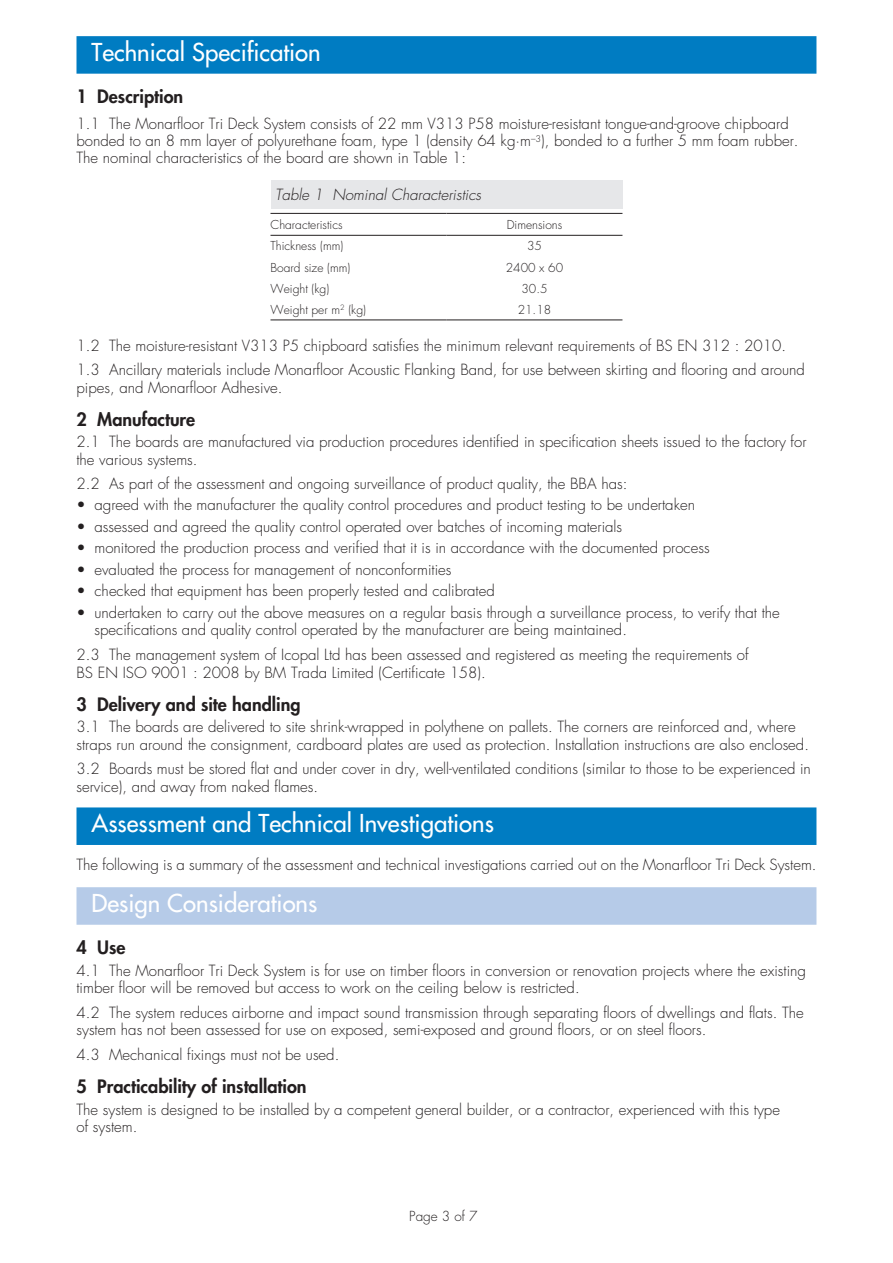
<style>
.page{position:relative;width:893px;height:1263px;background:#fff}
.page>*{position:absolute;margin:0;border:0;box-sizing:border-box;transform-origin:0 0}
.t1{font:24px "Futura";color:#fff}
.t2{font:800 18px "Futura";color:#231f20}
.t3{font:300 15px/17.2px "Futura";color:#231f20}
.t4{font:italic 300 15px "Futura";color:#231f20}
.t5{font:300 13.5px "Futura";color:#231f20}
.t6{font:300 12px "Futura";color:#231f20}
</style>
<div class="page">
<div style="left:76px;top:36px;width:740px;height:38px;background:#007cc2"></div>
<div style="left:76px;top:807px;width:740px;height:38px;background:#007cc2"></div>
<div style="left:76px;top:887px;width:740px;height:38px;background:#b6cbe8"></div>
<div style="left:270px;top:180px;width:352px;height:29px;background:#e6e7e9"></div>
<hr style="left:270px;top:213px;width:176px;height:1px;background:#231f20">
<hr style="left:446px;top:213px;width:176px;height:1px;background:#231f20">
<hr style="left:270px;top:235px;width:176px;height:1px;background:#231f20">
<hr style="left:446px;top:235px;width:176px;height:1px;background:#231f20">
<hr style="left:270px;top:320px;width:176px;height:1px;background:#231f20">
<hr style="left:446px;top:320px;width:176px;height:1px;background:#231f20">
<h1 class="t1" style="left:92px;top:37px;width:231px">Technical Specification</h1>
<p class="t2" style="left:76px;top:85px;width:108px">1 Description</p>
<p class="t3" style="left:76px;top:115px;width:723px">1.1 The Monarfloor Tri Deck System consists of 22 mm V313 P58 moisture-resistant tongue-and-groove chipboard bonded to an 8 mm layer of polyurethane foam, type 1 (density 64 kg∙m<sup>–3</sup>), bonded to a further 5 mm foam rubber.<br>The nominal characteristics of the board are shown in Table 1:</p>
<p class="t4" style="left:275px;top:186px;width:208px">Table 1 Nominal Characteristics</p>
<p class="t6" style="left:270px;top:217px;width:74px">Characteristics</p>
<p class="t6" style="left:507px;top:217px;width:57px">Dimensions</p>
<p class="t6" style="left:270px;top:239px;width:74px">Thickness (mm)</p>
<p class="t6" style="left:527px;top:239px;width:16px">35</p>
<p class="t6" style="left:270px;top:260px;width:81px">Board size (mm)</p>
<p class="t6" style="left:506px;top:260px;width:59px">2400 x 60</p>
<p class="t6" style="left:270px;top:281px;width:60px">Weight (kg)</p>
<p class="t6" style="left:521px;top:281px;width:28px">30.5</p>
<p class="t6" style="left:270px;top:302px;width:97px">Weight per m<sup>2</sup> (kg)</p>
<p class="t6" style="left:518px;top:302px;width:35px">21.18</p>
<p class="t3" style="left:76px;top:333px;width:730px;line-height:24.8px">1.2 The moisture-resistant V313 P5 chipboard satisfies the minimum relevant requirements of BS EN 312 : 2010.<br>1.3 Ancillary materials include Monarfloor Acoustic Flanking Band, for use between skirting and flooring and around</p>
<p class="t3" style="left:76px;top:379px;width:208px">pipes, and Monarfloor Adhesive.</p>
<p class="t2" style="left:76px;top:407px;width:120px">2 Manufacture</p>
<p class="t3" style="left:76px;top:434px;width:732px">2.1 The boards are manufactured via production procedures identified in specification sheets issued to the factory for the various systems.</p>
<p class="t3" style="left:76px;top:475px;width:552px">2.2 As part of the assessment and ongoing surveillance of product quality, the BBA has:</p>
<p class="t3" style="left:76px;top:497px;width:620px">• agreed with the manufacturer the quality control procedures and product testing to be undertaken</p>
<p class="t3" style="left:76px;top:518px;width:547px">• assessed and agreed the quality control operated over batches of incoming materials</p>
<p class="t3" style="left:76px;top:540px;width:635px">• monitored the production process and verified that it is in accordance with the documented process</p>
<p class="t3" style="left:76px;top:561px;width:376px">• evaluated the process for management of nonconformities</p>
<p class="t3" style="left:76px;top:583px;width:420px">• checked that equipment has been properly tested and calibrated</p>
<p class="t3" style="left:94px;top:604px;width:687px;text-indent:-18px">• undertaken to carry out the above measures on a regular basis through a surveillance process, to verify that the specifications and quality control operated by the manufacturer are being maintained.</p>
<p class="t3" style="left:76px;top:647px;width:674px">2.3 The management system of Icopal Ltd has been assessed and registered as meeting the requirements of<br>BS EN ISO 9001 : 2008 by BM Trada Limited (Certificate 158).</p>
<p class="t2" style="left:76px;top:693px;width:226px">3 Delivery and site handling</p>
<p class="t3" style="left:76px;top:719px;width:734px">3.1 The boards are delivered to site shrink-wrapped in polythene on pallets. The corners are reinforced and, where straps run around the consignment, cardboard plates are used as protection. Installation instructions are also enclosed.</p>
<p class="t3" style="left:76px;top:761px;width:736px">3.2 Boards must be stored flat and under cover in dry, well-ventilated conditions (similar to those to be experienced in service), and away from naked flames.</p>
<h1 class="t1" style="left:92px;top:808px;width:404px">Assessment and Technical Investigations</h1>
<p class="t3" style="left:76px;top:857px;width:741px">The following is a summary of the assessment and technical investigations carried out on the Monarfloor Tri Deck System.</p>
<h1 class="t1" style="left:92px;top:888px;width:227px">Design Considerations</h1>
<p class="t2" style="left:76px;top:936px;width:51px">4 Use</p>
<p class="t3" style="left:76px;top:962px;width:731px">4.1 The Monarfloor Tri Deck System is for use on timber floors in conversion or renovation projects where the existing timber floor will be removed but access to work on the ceiling below is restricted.</p>
<p class="t3" style="left:76px;top:1004px;width:729px">4.2 The system reduces airborne and impact sound transmission through separating floors of dwellings and flats. The system has not been assessed for use on exposed, semi-exposed and ground floors, or on steel floors.</p>
<p class="t3" style="left:76px;top:1046px;width:264px">4.3 Mechanical fixings must not be used.</p>
<p class="t2" style="left:76px;top:1075px;width:232px">5 Practicability of installation</p>
<p class="t3" style="left:76px;top:1101px;width:705px">The system is designed to be installed by a competent general builder, or a contractor, experienced with this type of system.</p>
<p class="t5" style="left:409px;top:1208px;width:70px">Page 3 of 7</p>
</div>
